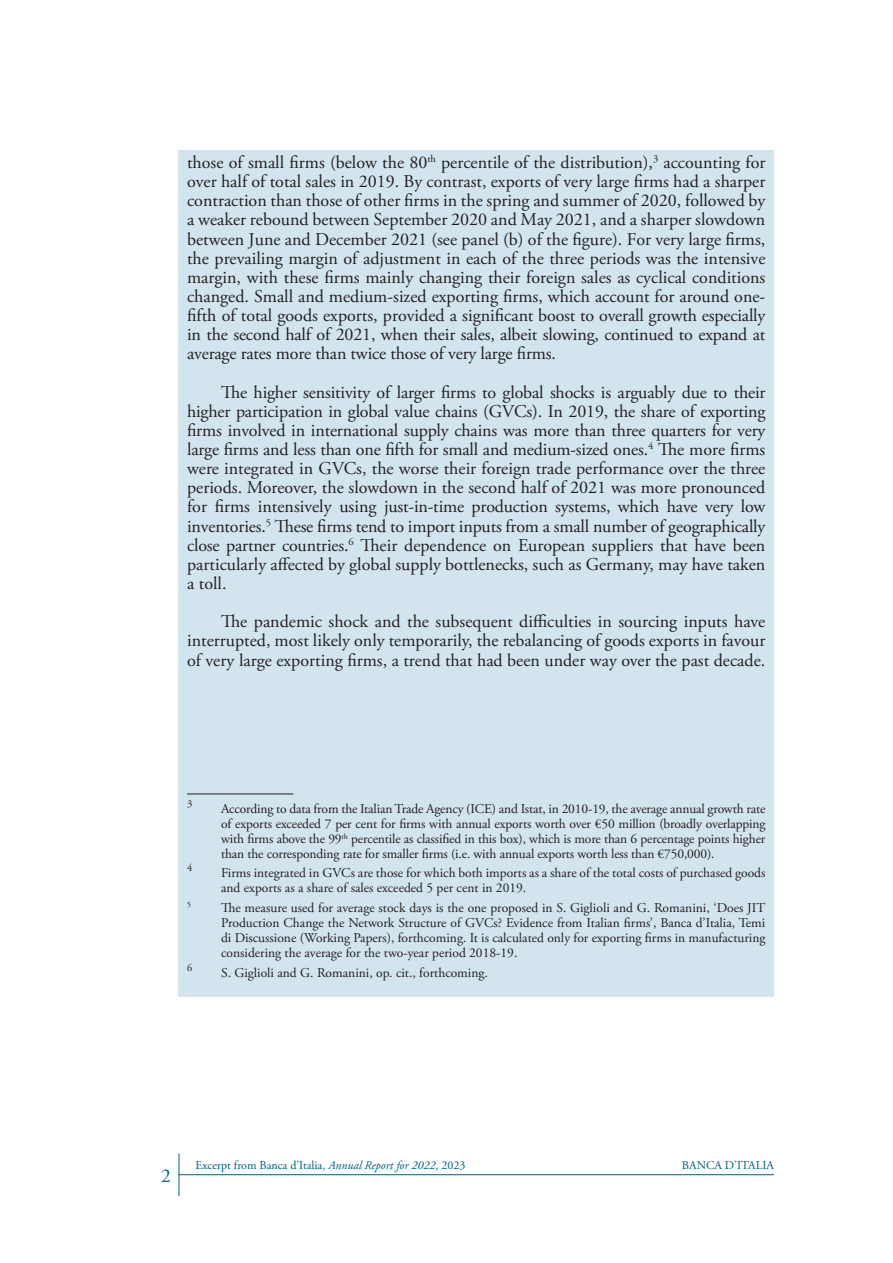
<style>
.page{position:relative;width:893px;height:1263px;background:#fff}
.page>*{position:absolute;margin:0;border:0;box-sizing:border-box;transform-origin:0 0}
.t1{font:19.5px "Adobe Garamond Pro";color:#005c81}
.PARAGRAFO__Box{font:18px/19.2px "Adobe Garamond Pro";color:#231f20;text-align:justify}
.NOTA__Testo{font:13.5px/15px "Adobe Garamond Pro";color:#231f20;text-align:justify}
.t2{font:12px "Adobe Garamond Pro";color:#005c81}
.NOTA__Testo-2{font:10.5px "Adobe Garamond Pro";color:#231f20}
.NOTA__Testo-3{font:7.8px "Adobe Garamond Pro";color:#231f20}
.s1{font-style:italic}
</style>
<div class="page">
<hr style="left:179px;top:1174px;width:595px;height:1px;background:#005c81">
<hr style="left:179px;top:1153px;width:1px;height:43px;background:#005c81">
<div style="left:179px;top:150px;width:595px;height:846px;background:#d2e4ee"></div>
<hr style="left:187px;top:793px;width:106px;height:1px;background:#231f20">
<p class="PARAGRAFO__Box" style="left:187px;top:153px;width:580px">those of small firms (below the 80<sup>th</sup> percentile of the distribution),<sup>3</sup> accounting for over half of total sales in 2019. By contrast, exports of very large firms had a sharper contraction than those of other firms in the spring and summer of 2020, followed by a weaker rebound between September 2020 and May 2021, and a sharper slowdown between June and December 2021 (see panel (b) of the figure). For very large firms, the prevailing margin of adjustment in each of the three periods was the intensive margin, with these firms mainly changing their foreign sales as cyclical conditions changed. Small and medium-sized exporting firms, which account for around one&shy;fifth of total goods exports, provided a significant boost to overall growth especially in the second half of 2021, when their sales, albeit slowing, continued to expand at average rates more than twice those of very large firms.</p>
<p class="PARAGRAFO__Box" style="left:187px;top:383px;width:580px;text-indent:34px">The higher sensitivity of larger firms to global shocks is arguably due to their higher participation in global value chains (GVCs). In 2019, the share of exporting firms involved in international supply chains was more than three quarters for very large firms and less than one fifth for small and medium-sized ones.<sup>4</sup> The more firms were integrated in GVCs, the worse their foreign trade performance over the three periods. Moreover, the slowdown in the second half of 2021 was more pronounced for firms intensively using just-in-time production systems, which have very low inventories.<sup>5</sup> These firms tend to import inputs from a small number of geographically close partner countries.<sup>6</sup> Their dependence on European suppliers that have been particularly affected by global supply bottlenecks, such as Germany, may have taken a toll.</p>
<p class="PARAGRAFO__Box" style="left:187px;top:613px;width:580px;text-indent:34px">The pandemic shock and the subsequent difficulties in sourcing inputs have interrupted, most likely only temporarily, the rebalancing of goods exports in favour of very large exporting firms, a trend that had been under way over the past decade.</p>
<p class="NOTA__Testo-2" style="left:187px;top:797px;width:7px">3</p>
<p class="NOTA__Testo" style="left:221px;top:802px;width:546px">According to data from the Italian Trade Agency (ICE) and Istat, in 2010-19, the average annual growth rate of exports exceeded 7 per cent for firms with annual exports worth over €50 million (broadly overlapping with firms above the 99<sup>th</sup> percentile as classified in this box), which is more than 6 percentage points higher than the corresponding rate for smaller firms (i.e. with annual exports worth less than €750,000).</p>
<p class="NOTA__Testo-2" style="left:187px;top:862px;width:7px">4</p>
<p class="NOTA__Testo" style="left:221px;top:866px;width:546px">Firms integrated in GVCs are those for which both imports as a share of the total costs of purchased goods and exports as a share of sales exceeded 5 per cent in 2019.</p>
<p class="NOTA__Testo-3" style="left:187px;top:900px;width:5px">5</p>
<p class="NOTA__Testo" style="left:221px;top:900px;width:546px">The measure used for average stock days is the one proposed in S. Giglioli and G. Romanini, ‘Does JIT Production Change the Network Structure of GVCs? Evidence from Italian firms’, Banca d’Italia, Temi di Discussione (Working Papers), forthcoming. It is calculated only for exporting firms in manufacturing considering the average for the two-year period 2018-19.</p>
<p class="NOTA__Testo-2" style="left:187px;top:961px;width:7px">6</p>
<p class="NOTA__Testo" style="left:221px;top:966px;width:268px">S. Giglioli and G. Romanini, op. cit., forthcoming.</p>
<p class="t1" style="left:161px;top:1164px;width:11px">2</p>
<p class="t2" style="left:196px;top:1158px;width:271px">Excerpt from Banca d’Italia, <span class="s1">Annual Report for 2022</span>, 2023</p>
<p class="t2" style="left:682px;top:1158px;width:93px">BANCA D’ITALIA</p>
</div>
